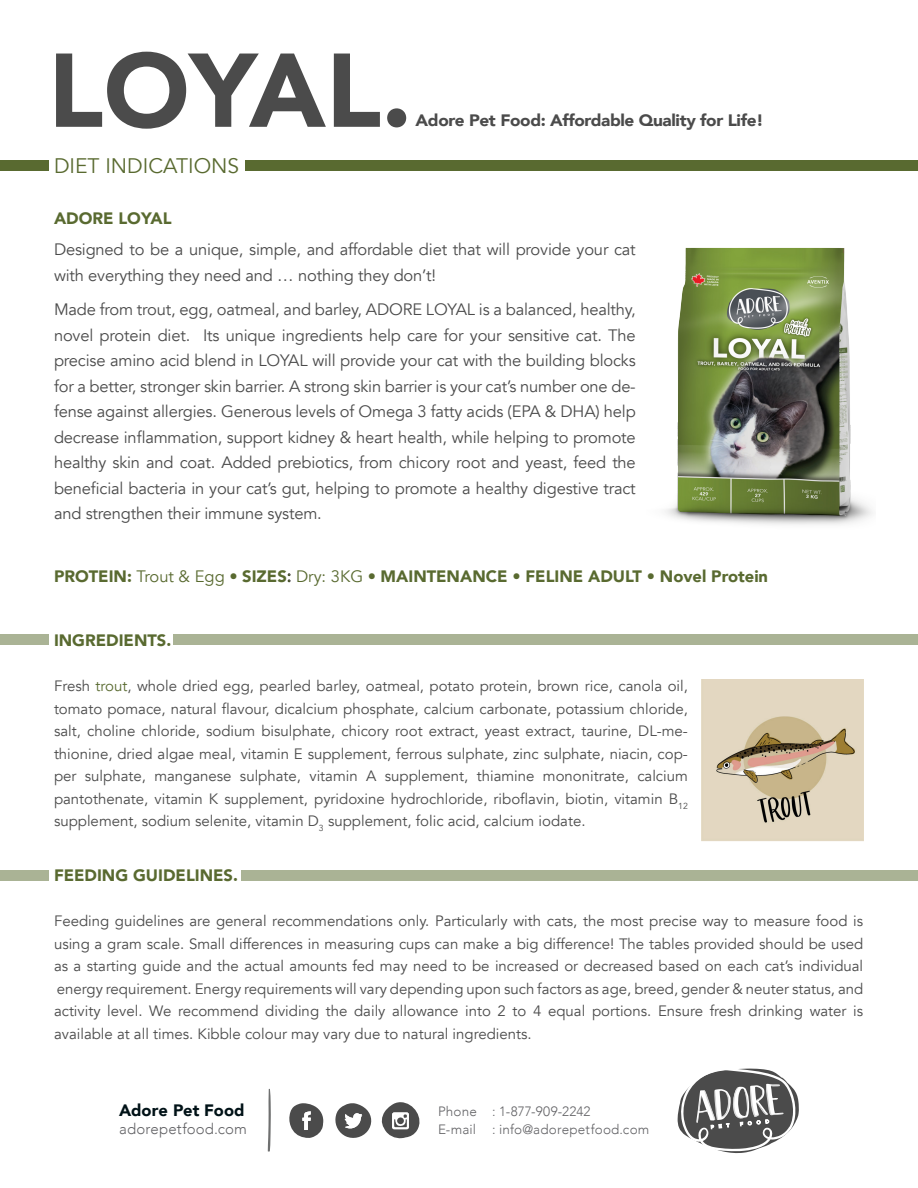
<style>
.page{position:relative;width:918px;height:1188px;background:#fff}
.page>*{position:absolute;margin:0;border:0;box-sizing:border-box;transform-origin:0 0}
.t1{font:900 103.5px "Avenir";color:#4b4b4b}
.t2{font:21px "Avenir";color:#596a30}
.t3{font:16.5px/25.5px "Avenir";letter-spacing:-.01em;color:#4b4b4b}
.t4{font:900 16.5px "Avenir";color:#596a30}
.t5{font:900 16.5px "Avenir";letter-spacing:-.02em;color:#4b4b4b;scale:1.04 1}
.t6{font:900 16.5px "Avenir";letter-spacing:.005em;color:#001217}
.t7{font:15px/22.5px "Avenir";color:#4b4b4b;text-align:justify}
.t8{font:300 15px "Avenir";letter-spacing:.01em;color:#636366}
.t9{font:300 13.5px "Avenir";letter-spacing:.015em;color:#636366}
.s1{font-weight:400}
.s2{font-weight:400;color:#231f20}
.s3{color:#596a30}
</style>
<div class="page">
<div style="left:245px;top:160px;width:673px;height:11px;background:#596a30"></div>
<div style="left:0;top:160px;width:49px;height:11px;background:#596a30"></div>
<div style="left:173px;top:635px;width:745px;height:10px;background:#aab395"></div>
<div style="left:241px;top:871px;width:677px;height:10px;background:#aab395"></div>
<div style="left:0;top:871px;width:49px;height:10px;background:#aab395"></div>
<div style="left:0;top:635px;width:49px;height:10px;background:#aab395"></div>
<img style="left:701px;top:679px;width:163px;height:162px">
<svg style="left:678px;top:1068px;width:121px;height:86px"></svg>
<svg style="left:289px;top:1103px;width:34px;height:35px"></svg>
<svg style="left:335px;top:1103px;width:37px;height:35px"></svg>
<svg style="left:381px;top:1102px;width:39px;height:37px"></svg>
<svg style="left:268px;top:1089px;width:3px;height:63px"></svg>
<img style="left:665px;top:247px;width:208px;height:278px">
<p class="t1" style="left:48px;top:2px;width:366px">LOYAL.</p>
<p class="t2" style="left:54px;top:154px;width:187px">DIET INDICATIONS</p>
<p class="t4" style="left:54px;top:204px;width:119px">ADORE LOYAL</p>
<p class="t3" style="left:54px;top:237px;width:583px">Designed to be a unique, simple, and affordable diet that will provide your cat with everything they need and … nothing they don’t!</p>
<p class="t3" style="left:54px;top:297px;width:583px;text-align:justify">Made from trout, egg, oatmeal, and barley, ADORE LOYAL is a balanced, healthy, novel protein diet. Its unique ingredients help care for your sensitive cat. The precise amino acid blend in LOYAL will provide your cat with the building blocks for a better, stronger skin barrier. A strong skin barrier is your cat’s number one de&shy;fense against allergies. Generous levels of Omega 3 fatty acids (EPA &amp; DHA) help decrease inflammation, support kidney &amp; heart health, while helping to promote healthy skin and coat. Added prebiotics, from chicory root and yeast, feed the beneficial bacteria in your cat’s gut, helping to promote a healthy digestive tract and strengthen their immune system.</p>
<p class="t5" style="left:416px;top:106px;width:336px">Adore Pet Food: Affordable Quality for Life!</p>
<p class="t4" style="left:54px;top:562px;width:716px">PROTEIN: <span class="s1">Trout &amp; Egg •</span> SIZES<span class="s2">:</span> <span class="s1">Dry: 3KG •</span> MAINTENANCE • FELINE ADULT • Novel Protein</p>
<p class="t4" style="left:54px;top:626px;width:119px">INGREDIENTS.</p>
<p class="t7" style="left:54px;top:675px;width:635px">Fresh <span class="s3">trout</span>, whole dried egg, pearled barley, oatmeal, potato protein, brown rice, canola oil, tomato pomace, natural flavour, dicalcium phosphate, calcium carbonate, potassium chloride, salt, choline chloride, sodium bisulphate, chicory root extract, yeast extract, taurine, DL-me&shy;thionine, dried algae meal, vitamin E supplement, ferrous sulphate, zinc sulphate, niacin, cop&shy;per sulphate, manganese sulphate, vitamin A supplement, thiamine mononitrate, calcium pantothenate, vitamin K supplement, pyridoxine hydrochloride, riboflavin, biotin, vitamin B<sub>12 </sub>supplement, sodium selenite, vitamin D<sub>3</sub> supplement, folic acid, calcium iodate.</p>
<p class="t4" style="left:54px;top:861px;width:185px">FEEDING GUIDELINES.</p>
<p class="t7" style="left:54px;top:910px;width:811px">Feeding guidelines are general recommendations only. Particularly with cats, the most precise way to measure food is using a gram scale. Small differences in measuring cups can make a big difference! The tables provided should be used as a starting guide and the actual amounts fed may need to be increased or decreased based on each cat’s individual energy requirement. Energy requirements will vary depending upon such factors as age, breed, gender &amp; neuter status, and activity level. We recommend dividing the daily allowance into 2 to 4 equal portions. Ensure fresh drinking water is available at all times. Kibble colour may vary due to natural ingredients.</p>
<p class="t6" style="left:119px;top:1096px;width:127px">Adore Pet Food</p>
<p class="t8" style="left:119px;top:1120px;width:129px">adorepetfood.com</p>
<p class="t9" style="left:438px;top:1103px;width:154px">Phone : 1-877-909-2242</p>
<p class="t9" style="left:438px;top:1121px;width:213px">E-mail : info@adorepetfood.com</p>
</div>
